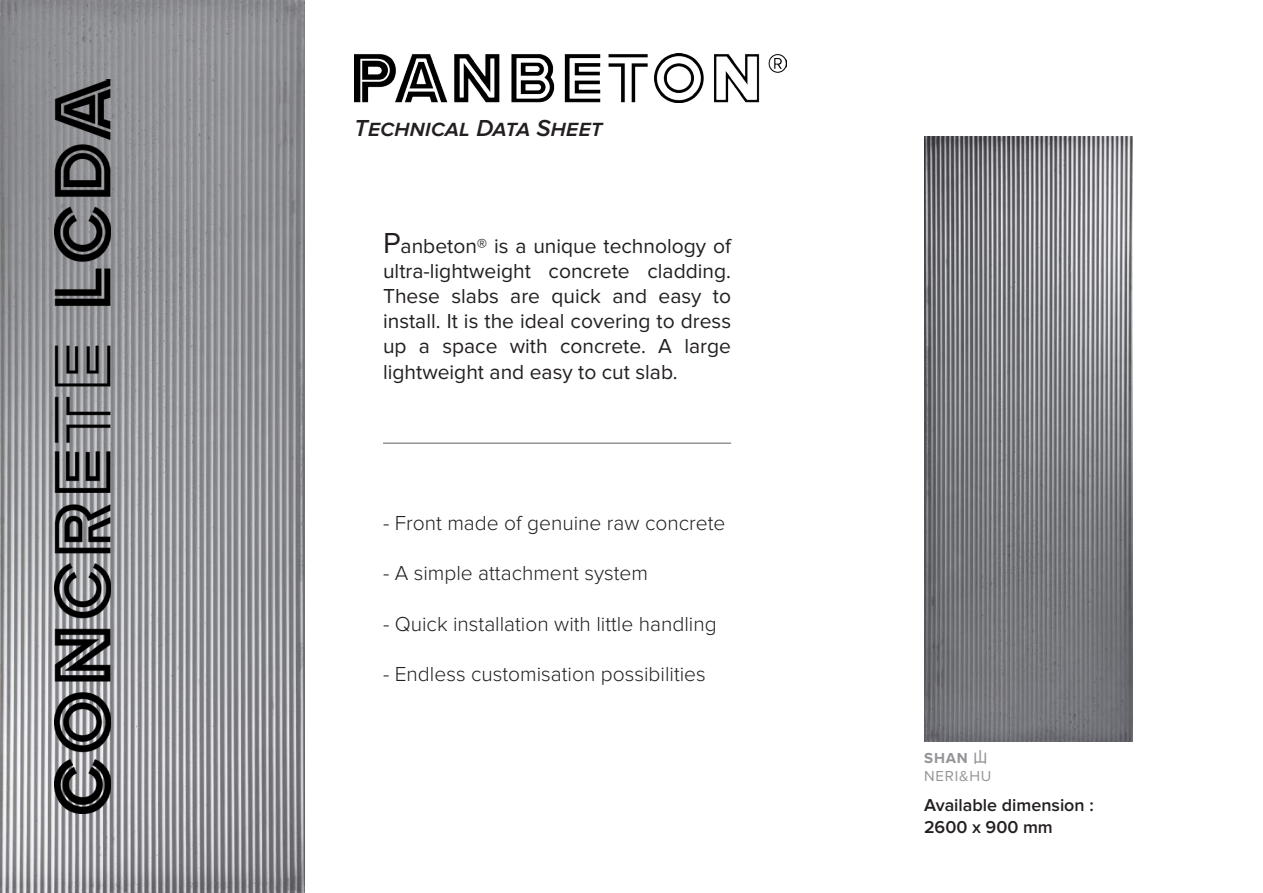
<style>
.page{position:relative;width:1263px;height:893px;background:#fff}
.page>*{position:absolute;margin:0;border:0;box-sizing:border-box;transform-origin:0 0}
.t1{font:italic 600 24px "Proxima Nova";color:#231f20}
.t2{font:21px/25.2px "Proxima Nova";color:#231f20;text-align:justify}
.t3{font:300 21px "Proxima Nova";color:#231f20}
.t4{font:600 17.85px/21.5px "Proxima Nova";color:#231f20}
.t5{font:15px/18px "Proxima Nova";letter-spacing:.05em;color:#939598}
.s1{font-size:30px}
.s2{font-weight:700}
.s3{font-family:"Apple SD Gothic Neo";font-weight:500;font-size:16.65px}
</style>
<div class="page">
<img style="left:354px;top:53px;width:432px;height:49px">
<img style="left:0;top:0;width:304px;height:893px">
<img style="left:54px;top:79px;width:56px;height:735px">
<img style="left:924px;top:136px;width:208px;height:605px">
<hr style="left:383px;top:442px;width:348px;height:2px;background:#939598">
<p class="t1" style="left:354px;top:117px;width:250px">Technical Data Sheet</p>
<p class="t2" style="left:383px;top:234px;width:351px"><span class="s1">P</span>anbeton® is a unique technology of ultra-lightweight concrete cladding.<br>These slabs are quick and easy to install. It is the ideal covering to dress up a space with concrete. A large lightweight and easy to cut slab.</p>
<p class="t3" style="left:383px;top:513px;width:344px">- Front made of genuine raw concrete</p>
<p class="t3" style="left:383px;top:564px;width:267px">- A simple attachment system</p>
<p class="t3" style="left:383px;top:614px;width:335px">- Quick installation with little handling</p>
<p class="t3" style="left:383px;top:664px;width:324px">- Endless customisation possibilities</p>
<p class="t5" style="left:924px;top:749px;width:69px"><span class="s2">SHAN</span> <span class="s3">山<br></span>NERI&amp;HU</p>
<p class="t4" style="left:924px;top:795px;width:171px">Available dimension :<br>2600 x 900 mm</p>
</div>
